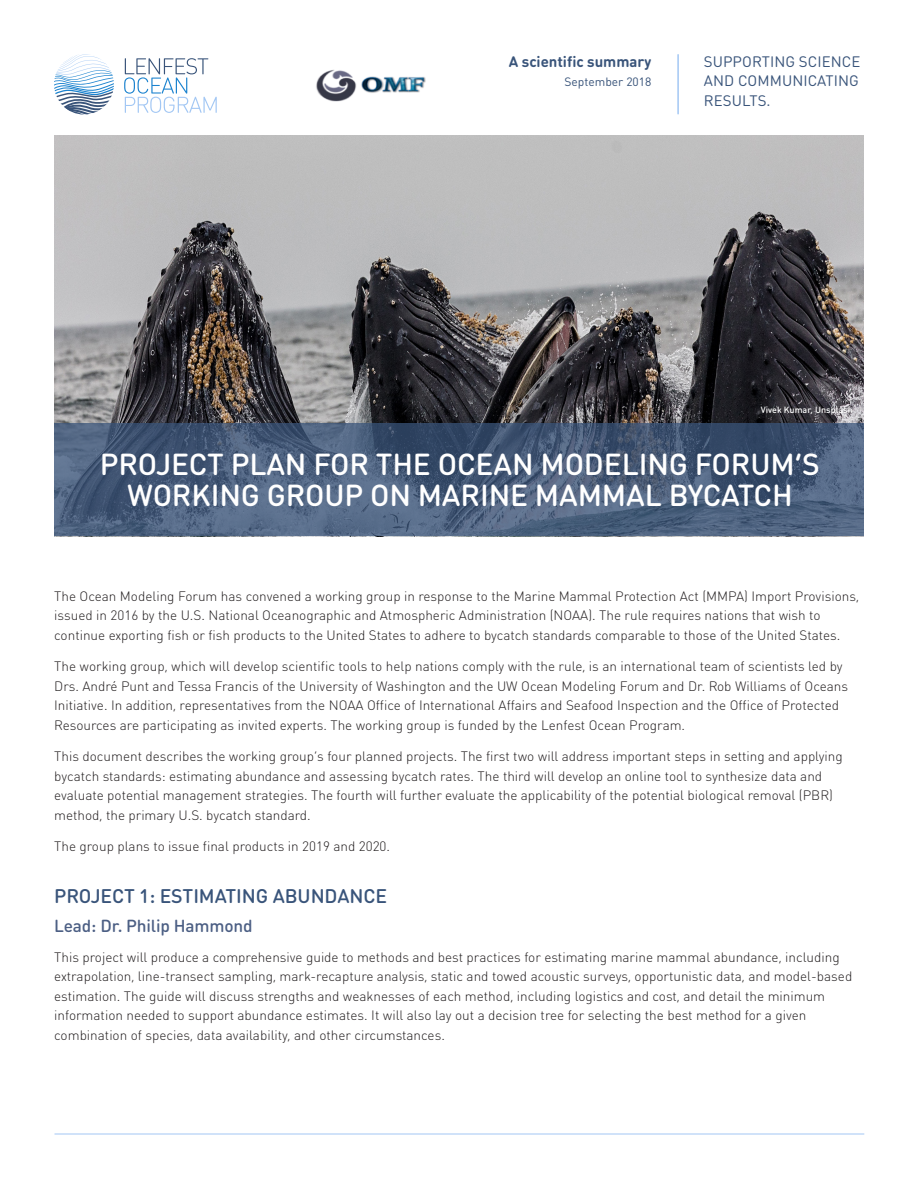
<style>
.page{position:relative;width:918px;height:1188px;background:#fff}
.page>*{position:absolute;margin:0;border:0;box-sizing:border-box;transform-origin:0 0}
.Main_Title{font:500 30px/31.5px "DIN Round OT";letter-spacing:-.005em;color:#fff;text-align:center}
.Header_1{font:500 19.5px "DIN Round OT";letter-spacing:-.005em;color:#39547a}
.Header_2{font:500 17.25px "DIN Round OT";letter-spacing:-.01em;color:#4c5f84}
.Tagline{font:15px/19.5px "DIN Round OT";letter-spacing:.005em;color:#39547a;text-align:justify}
.A_Scientific_Summary{font:700 15px "DIN Round OT";color:#39547a}
.Body{font:300 13.5px/19.5px "DIN Round OT";color:#231f20}
.Date{font:12px "DIN Round OT";color:#39547a}
.Photo_Credit{font:500 9px "DIN Round OT";color:#fff}
</style>
<div class="page">
<img style="left:55px;top:135px;width:809px;height:289px">
<svg style="left:54px;top:424px;width:810px;height:112px;background:#495d7a"></svg>
<svg style="left:124px;top:58px;width:93px;height:55px"></svg>
<svg style="left:54px;top:54px;width:60px;height:61px"></svg>
<hr style="left:677px;top:55px;width:2px;height:59px;background:#a2c7f4">
<hr style="left:55px;top:1134px;width:809px;height:1px;background:#a2c7f4">
<img style="left:316px;top:69px;width:110px;height:32px">
<p class="A_Scientific_Summary" style="left:509px;top:52px;width:144px">A scientific summary</p>
<p class="Date" style="left:565px;top:75px;width:88px">September 2018</p>
<p class="Tagline" style="left:704px;top:51px;width:158px">SUPPORTING SCIENCE AND COMMUNICATING RESULTS.</p>
<p class="Photo_Credit" style="left:761px;top:404px;width:93px">Vivek Kumar, Unsplash</p>
<p class="Main_Title" style="left:100px;top:448px;width:722px">PROJECT PLAN FOR THE OCEAN MODELING FORUM’S<br>WORKING GROUP ON MARINE MAMMAL BYCATCH</p>
<p class="Body" style="left:54px;top:586px;width:806px">The Ocean Modeling Forum has convened a working group in response to the Marine Mammal Protection Act (MMPA) Import Provisions, issued in 2016 by the U.S. National Oceanographic and Atmospheric Administration (NOAA). The rule requires nations that wish to continue exporting fish or fish products to the United States to adhere to bycatch standards comparable to those of the United States.</p>
<p class="Body" style="left:54px;top:657px;width:795px">The working group, which will develop scientific tools to help nations comply with the rule, is an international team of scientists led by Drs. André Punt and Tessa Francis of the University of Washington and the UW Ocean Modeling Forum and Dr. Rob Williams of Oceans Initiative. In addition, representatives from the NOAA Office of International Affairs and Seafood Inspection and the Office of Protected Resources are participating as invited experts. The working group is funded by the Lenfest Ocean Program.</p>
<p class="Body" style="left:54px;top:747px;width:790px">This document describes the working group’s four planned projects. The first two will address important steps in setting and applying bycatch standards: estimating abundance and assessing bycatch rates. The third will develop an online tool to synthesize data and evaluate potential management strategies. The fourth will further evaluate the applicability of the potential biological removal (PBR) method, the primary U.S. bycatch standard.</p>
<p class="Body" style="left:54px;top:837px;width:337px">The group plans to issue final products in 2019 and 2020.</p>
<p class="Header_1" style="left:54px;top:884px;width:334px">PROJECT 1: ESTIMATING ABUNDANCE</p>
<p class="Header_2" style="left:54px;top:915px;width:200px">Lead: Dr. Philip Hammond</p>
<p class="Body" style="left:54px;top:947px;width:800px">This project will produce a comprehensive guide to methods and best practices for estimating marine mammal abundance, including extrapolation, line-transect sampling, mark-recapture analysis, static and towed acoustic surveys, opportunistic data, and model-based estimation. The guide will discuss strengths and weaknesses of each method, including logistics and cost, and detail the minimum information needed to support abundance estimates. It will also lay out a decision tree for selecting the best method for a given combination of species, data availability, and other circumstances.</p>
</div>
